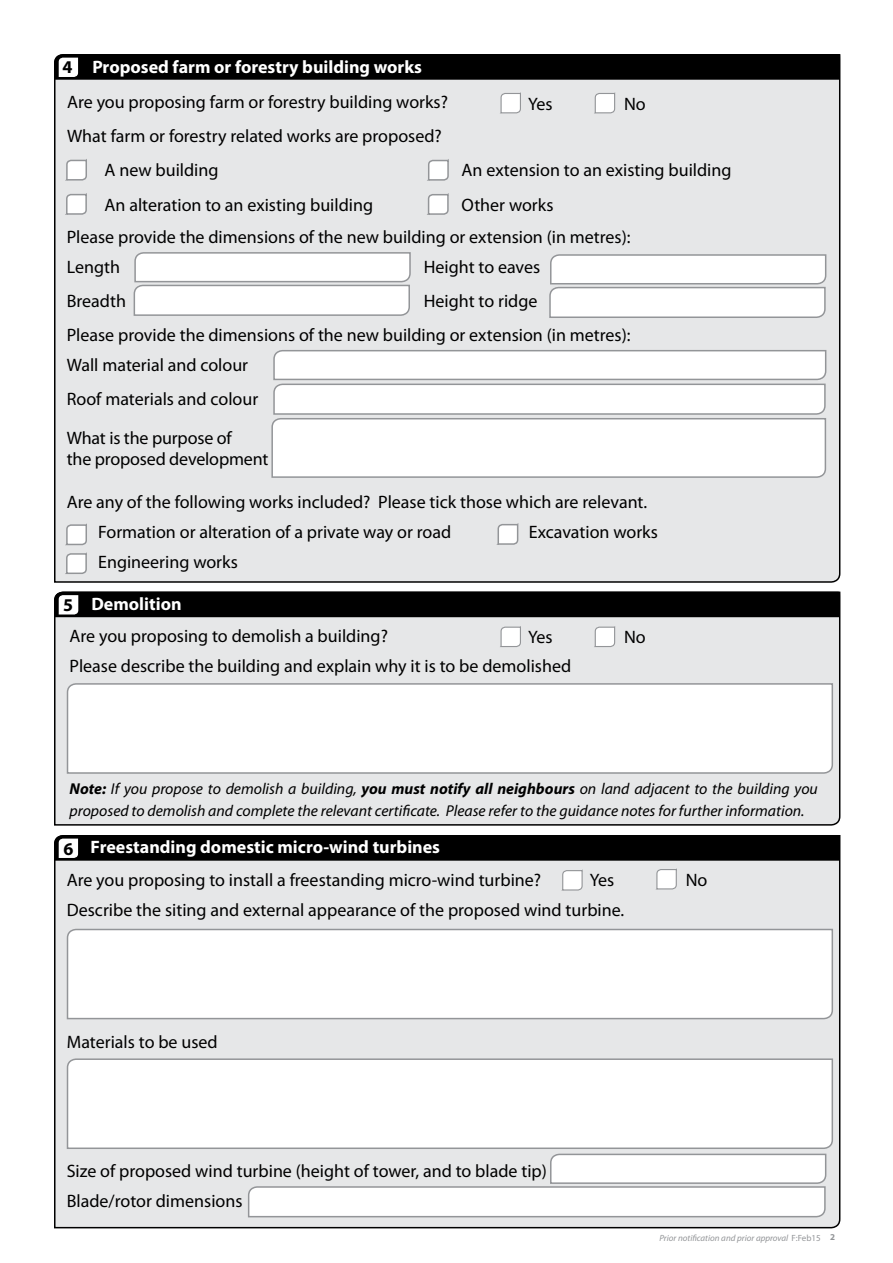
<style>
.page{position:relative;width:893px;height:1263px;background:#fff}
.page>*{position:absolute;margin:0;border:0;box-sizing:border-box;transform-origin:0 0}
.t1{font:18px/30.2px "Myriad Pro";color:#000}
.t2{font:700 18px "Myriad Pro";color:#fff}
.t3{font:italic 15.75px/21.6px "Myriad Pro";color:#000}
.t4{font:italic 9px "Myriad Pro";color:#939598}
.s1{color:#000}
.s2{font-weight:700}
.s3{font-style:normal}
.s4{font-weight:700;font-style:normal}
</style>
<div class="page">
<div style="left:54px;top:54px;width:787px;height:529px;background:#e6e7e8"></div>
<div style="left:54px;top:835px;width:787px;height:394px;background:#e6e7e8"></div>
<div style="left:54px;top:591px;width:787px;height:235px;background:#e6e7e8"></div>
<div style="left:54px;top:54px;width:786px;height:26px;background:#000"></div>
<div style="left:54px;top:835px;width:786px;height:26px;background:#000"></div>
<div style="left:54px;top:592px;width:786px;height:25px;background:#000"></div>
<svg style="left:66px;top:682px;width:768px;height:92px"></svg>
<svg style="left:65px;top:159px;width:23px;height:22px"></svg>
<svg style="left:65px;top:193px;width:23px;height:22px"></svg>
<svg style="left:427px;top:159px;width:23px;height:22px"></svg>
<svg style="left:427px;top:193px;width:22px;height:23px"></svg>
<svg style="left:500px;top:626px;width:22px;height:22px"></svg>
<svg style="left:594px;top:626px;width:22px;height:22px"></svg>
<svg style="left:500px;top:92px;width:22px;height:22px"></svg>
<svg style="left:594px;top:92px;width:22px;height:22px"></svg>
<svg style="left:133px;top:251px;width:278px;height:66px"></svg>
<svg style="left:65px;top:524px;width:23px;height:22px"></svg>
<svg style="left:65px;top:552px;width:23px;height:23px"></svg>
<svg style="left:497px;top:523px;width:22px;height:22px"></svg>
<svg style="left:562px;top:869px;width:21px;height:22px"></svg>
<svg style="left:656px;top:868px;width:21px;height:22px"></svg>
<svg style="left:548px;top:253px;width:279px;height:66px"></svg>
<svg style="left:271px;top:349px;width:556px;height:130px"></svg>
<svg style="left:66px;top:928px;width:768px;height:92px"></svg>
<svg style="left:66px;top:1058px;width:768px;height:92px"></svg>
<svg style="left:247px;top:1153px;width:580px;height:65px"></svg>
<p class="t2" style="left:62px;top:55px;width:361px"><span class="s1">4</span> Proposed farm or forestry building works</p>
<p class="t1" style="left:67px;top:86px;width:382px">Are you proposing farm or forestry building works?</p>
<p class="t1" style="left:528px;top:88px;width:26px">Yes</p>
<p class="t1" style="left:624px;top:88px;width:23px">No</p>
<p class="t1" style="left:67px;top:120px;width:376px">What farm or forestry related works are proposed?</p>
<p class="t1" style="left:105px;top:155px;width:115px">A new building</p>
<p class="t1" style="left:462px;top:155px;width:271px">An extension to an existing building</p>
<p class="t1" style="left:105px;top:189px;width:270px">An alteration to an existing building</p>
<p class="t1" style="left:462px;top:189px;width:93px">Other works</p>
<p class="t1" style="left:67px;top:222px;width:565px">Please provide the dimensions of the new building or extension (in metres):<br>Length</p>
<p class="t1" style="left:424px;top:252px;width:118px">Height to eaves</p>
<p class="t1" style="left:67px;top:286px;width:61px">Breadth</p>
<p class="t1" style="left:424px;top:286px;width:115px">Height to ridge</p>
<p class="t1" style="left:67px;top:319px;width:565px">Please provide the dimensions of the new building or extension (in metres):<br>Wall material and colour</p>
<p class="t1" style="left:67px;top:380px;width:193px;line-height:38.5px">Roof materials and colour<br>What is the purpose of</p>
<p class="t1" style="left:67px;top:444px;width:203px">the proposed development</p>
<p class="t1" style="left:98px;top:487px;width:550px;text-indent:-32px">Are any of the following works included? Please tick those which are relevant.<br>Formation or alteration of a private way or road</p>
<p class="t1" style="left:529px;top:517px;width:131px">Excavation works</p>
<p class="t1" style="left:98px;top:547px;width:141px">Engineering works</p>
<p class="t2" style="left:63px;top:592px;width:120px"><span class="s1">5</span> Demolition</p>
<p class="t1" style="left:70px;top:620px;width:503px">Are you proposing to demolish a building?<br>Please describe the building and explain why it is to be demolished</p>
<p class="t1" style="left:528px;top:622px;width:26px">Yes</p>
<p class="t1" style="left:624px;top:622px;width:23px">No</p>
<p class="t3" style="left:70px;top:778px;width:750px"><span class="s2">Note:</span> If you propose to demolish a building, <span class="s2">you must notify all neighbours</span> on land adjacent to the building you proposed to demolish and complete the relevant certificate. Please refer to the guidance notes for further information.</p>
<p class="t2" style="left:63px;top:835px;width:378px"><span class="s1">6</span> Freestanding domestic micro-wind turbines</p>
<p class="t1" style="left:67px;top:864px;width:559px">Are you proposing to install a freestanding micro-wind turbine?<br>Describe the siting and external appearance of the proposed wind turbine.</p>
<p class="t1" style="left:590px;top:864px;width:26px">Yes</p>
<p class="t1" style="left:686px;top:864px;width:23px">No</p>
<p class="t1" style="left:67px;top:1026px;width:152px">Materials to be used</p>
<p class="t1" style="left:67px;top:1155px;width:482px">Size of proposed wind turbine (height of tower, and to blade tip)<br>Blade/rotor dimensions</p>
<p class="t4" style="left:659px;top:1232px;width:177px">Prior notification and prior approval <span class="s3">F:Feb15</span> <span class="s4">2</span></p>
</div>
